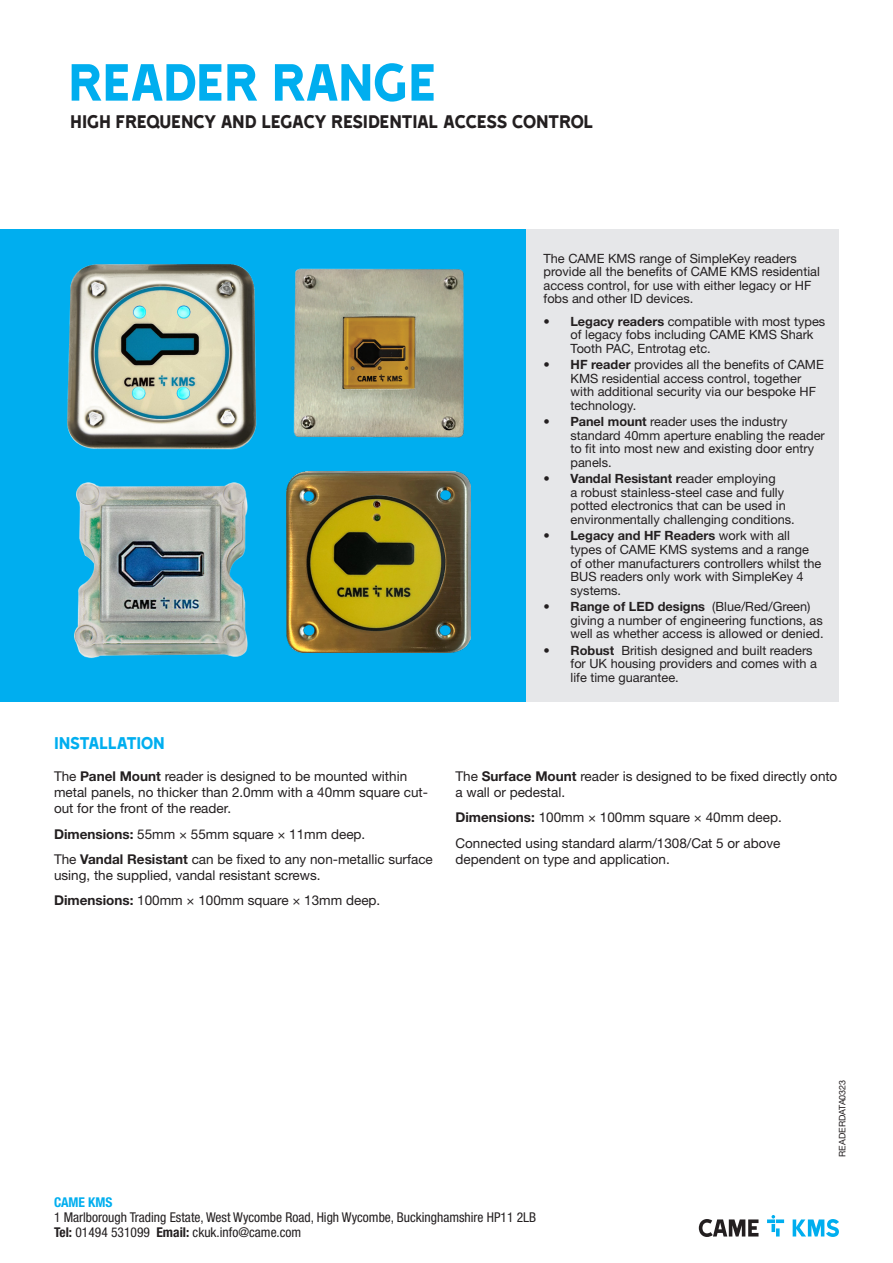
<style>
.page{position:relative;width:893px;height:1263px;background:#fff}
.page>*{position:absolute;margin:0;border:0;box-sizing:border-box;transform-origin:0 0}
.t1{font:60px "Came Type";letter-spacing:-.02em;color:#00aeef}
.t2{font:21px "Came Type";letter-spacing:-.025em;color:#231f20}
.Plus{font:19.5px "Came Type";letter-spacing:-.03em;color:#00aeef}
.Plus-2{font:13.5px/16.2px "Helvetica Neue LTW1 G";color:#231f20}
.t3{font:condensed 13.5px "Helvetica Neue LT Std";color:#231f20}
.t4{font:700 condensed 13.5px "Helvetica Neue LT Std";color:#00aeef}
.Presentation{font:12.75px/13.5px "Helvetica Neue LTW1 G";color:#231f20}
.Presentation-2{font:9px "Helvetica Neue LTW1 G";color:#231f20}
.s1{font-weight:700}
</style>
<div class="page">
<div style="left:504px;top:230px;width:335px;height:472px;background:#e6e7e9"></div>
<div style="left:0;top:230px;width:526px;height:472px;background:#00aeef"></div>
<svg style="left:699px;top:1219px;width:59px;height:18px"></svg>
<svg style="left:767px;top:1215px;width:17px;height:21px"></svg>
<svg style="left:793px;top:1219px;width:46px;height:18px"></svg>
<img style="left:67px;top:264px;width:190px;height:185px">
<img style="left:74px;top:482px;width:174px;height:177px">
<img style="left:293px;top:268px;width:171px;height:170px">
<img style="left:286px;top:471px;width:184px;height:182px">
<p class="t1" style="left:68px;top:51px;width:370px">READER RANGE</p>
<p class="t2" style="left:70px;top:110px;width:525px">HIGH FREQUENCY AND LEGACY RESIDENTIAL ACCESS CONTROL</p>
<p class="Plus" style="left:54px;top:732px;width:112px">INSTALLATION</p>
<p class="Plus-2" style="left:54px;top:768px;width:376px">The <span class="s1">Panel Mount</span> reader is designed to be mounted within metal panels, no thicker than 2.0mm with a 40mm square cut&shy;out for the front of the reader.</p>
<p class="Plus-2" style="left:54px;top:826px;width:313px"><span class="s1">Dimensions:</span> 55mm × 55mm square × 11mm deep.</p>
<p class="Plus-2" style="left:54px;top:851px;width:380px">The <span class="s1">Vandal Resistant</span> can be fixed to any non-metallic surface using, the supplied, vandal resistant screws.</p>
<p class="Plus-2" style="left:54px;top:892px;width:328px"><span class="s1">Dimensions:</span> 100mm × 100mm square × 13mm deep.</p>
<p class="Presentation" style="left:544px;top:252px;width:278px">The CAME KMS range of SimpleKey readers provide all the benefits of CAME KMS residential access control, for use with either legacy or HF fobs and other ID devices.</p>
<p class="Presentation" style="left:571px;top:315px;width:256px;text-indent:-27px"><span class="s1">• Legacy readers</span> compatible with most types of legacy fobs including CAME KMS Shark<br>Tooth PAC, Entrotag etc.</p>
<p class="Presentation" style="left:571px;top:358px;width:255px;text-indent:-27px"><span class="s1">• HF reader</span> provides all the benefits of CAME KMS residential access control, together with additional security via our bespoke HF technology.</p>
<p class="Presentation" style="left:571px;top:415px;width:256px;text-indent:-27px"><span class="s1">• Panel mount</span> reader uses the industry standard 40mm aperture enabling the reader to fit into most new and existing door entry panels.</p>
<p class="Presentation" style="left:571px;top:472px;width:226px;text-indent:-27px"><span class="s1">• Vandal Resistant r</span>eader employing<br>a robust stainless-steel case and fully potted electronics that can be used in environmentally challenging conditions.</p>
<p class="Presentation" style="left:571px;top:529px;width:252px;text-indent:-27px"><span class="s1">• Legacy and HF Readers</span> work with all types of CAME KMS systems and a range of other manufacturers controllers whilst the BUS readers only work with SimpleKey 4 systems.</p>
<p class="Presentation" style="left:571px;top:600px;width:255px;text-indent:-27px"><span class="s1">• Range of LED designs</span> (Blue/Red/Green) giving a number of engineering functions, as well as whether access is allowed or denied.</p>
<p class="Presentation" style="left:571px;top:643px;width:248px;text-indent:-27px"><span class="s1">• Robust</span> British designed and built readers for UK housing providers and comes with a life time guarantee.</p>
<p class="Plus-2" style="left:455px;top:768px;width:383px">The <span class="s1">Surface Mount</span> reader is designed to be fixed directly onto a wall or pedestal.</p>
<p class="Plus-2" style="left:455px;top:809px;width:328px"><span class="s1">Dimensions:</span> 100mm × 100mm square × 40mm deep.</p>
<p class="Plus-2" style="left:455px;top:835px;width:327px">Connected using standard alarm/1308/Cat 5 or above dependent on type and application.</p>
<p class="Presentation-2" style="left:837px;top:1157px;width:79px;rotate:-90deg">READERDATA0323</p>
<p class="t4" style="left:54px;top:1194px;width:60px">CAME KMS</p>
<p class="t3" style="left:54px;top:1209px;width:484px">1 Marlborough Trading Estate, West Wycombe Road, High Wycombe, Buckinghamshire HP11 2LB</p>
<p class="t3" style="left:54px;top:1224px;width:249px"><span class="s1">Tel:</span> 01494 531099 <span class="s1">Email:</span> ckuk.info@came.com</p>
</div>
